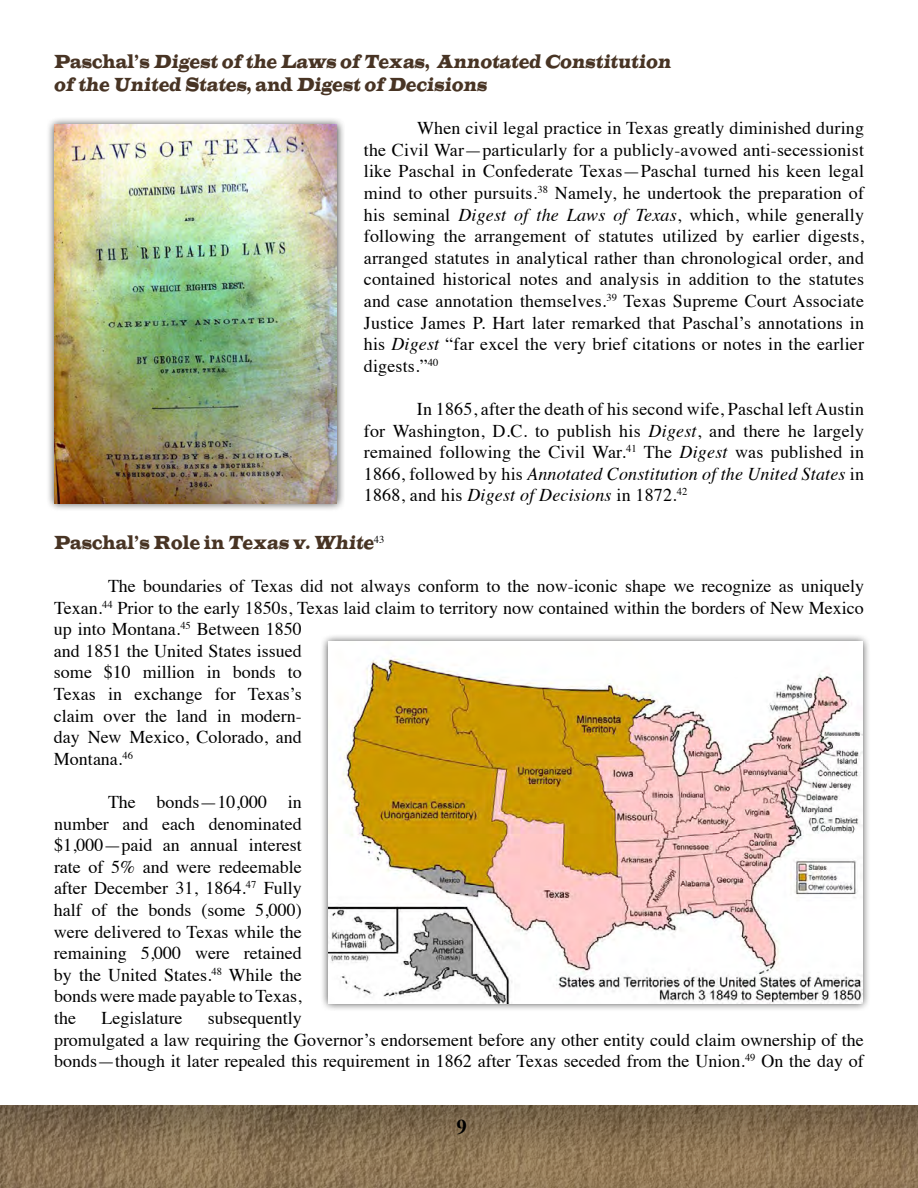
<style>
.page{position:relative;width:918px;height:1188px;background:#fff}
.page>*{position:absolute;margin:0;border:0;box-sizing:border-box;transform-origin:0 0}
.t1{font:700 21px "Times New Roman";color:#000}
.t2{font:19.5px/23.4px "Latin Wide";letter-spacing:.01em;color:#483424;scale:.6 1}
.t3{font:18px/21.6px "Times";color:#000;text-align:justify}
.s1{font-style:italic}
</style>
<div class="page">
<div style="left:0;top:1095px;width:918px;height:93px;background:#000;opacity:.5"></div>
<div style="left:45px;top:116px;width:300px;height:396px;background:#000;opacity:.75"></div>
<img style="left:54px;top:125px;width:283px;height:378px">
<div style="left:320px;top:633px;width:551px;height:379px;background:#000;opacity:.75"></div>
<img style="left:329px;top:642px;width:534px;height:361px">
<p class="t2" style="left:54px;top:49px;width:1034px">P a s c h a l ’ s Digest of the Laws of Texas, Annotated Constitution of the United States, a n d Digest of Decisions</p>
<p class="t3" style="left:364px;top:116px;width:502px;text-indent:53px">When civil legal practice in Texas greatly diminished during the Civil War—particularly for a publicly-avowed anti-secessionist like Paschal in Confederate Texas—Paschal turned his keen legal mind to other pursuits.<sup>38</sup> Namely, he undertook the preparation of his seminal <span class="s1">Digest of the Laws of Texas</span>, which, while generally following the arrangement of statutes utilized by earlier digests, arranged statutes in analytical rather than chronological order, and contained historical notes and analysis in addition to the statutes and case annotation themselves.<sup>39</sup> Texas Supreme Court Associate Justice James P. Hart later remarked that Paschal’s annotations in his <span class="s1">Digest</span> “far excel the very brief citations or notes in the earlier digests.”<sup>40</sup></p>
<p class="t3" style="left:364px;top:397px;width:502px;text-indent:53px">In 1865, after the death of his second wife, Paschal left Austin for Washington, D.C. to publish his <span class="s1">Digest</span>, and there he largely remained following the Civil War.<sup>41</sup> The <span class="s1">Digest</span> was published in 1866, followed by his <span class="s1">Annotated Constitution of the United States</span> in 1868, and his <span class="s1">Digest of Decisions</span> in 1872.<sup>42</sup></p>
<p class="t2" style="left:54px;top:530px;width:552px">Paschal’s Role in Texas v. White<sup>43</sup></p>
<p class="t3" style="left:54px;top:574px;width:812px;text-align:left;text-indent:54px">The boundaries of Texas did not always conform to the now-iconic shape we recognize as uniquely Texan.<sup>44</sup> Prior to the early 1850s, Texas laid claim to territory now contained within the borders of New Mexico up into Montana.<sup>45</sup> Between 1850<br>and 1851 the United States issued<br>some $10 million in bonds to<br>Texas in exchange for Texas’s<br>claim over the land in modern-<br>day New Mexico, Colorado, and<br>Montana.<sup>46</sup></p>
<p class="t3" style="left:54px;top:790px;width:249px;text-indent:54px">The bonds—10,000 in number and each denominated $1,000—paid an annual interest rate of 5% and were redeemable after December 31, 1864.<sup>47</sup> Fully half of the bonds (some 5,000) were delivered to Texas while the remaining 5,000 were retained by the United States.<sup>48</sup> While the bonds were made payable to Texas, the</p>
<p class="t3" style="left:54px;top:1006px;width:811px;text-align:left;text-indent:154px">subsequently<br>promulgated a law requiring the Governor’s endorsement before any other entity could claim ownership of the bonds—though it later repealed this requirement in 1862 after Texas seceded from the Union.<sup>49</sup> On the day of</p>
<p class="t3" style="left:101px;top:1006px;width:82px">Legislature</p>
<p class="t1" style="left:457px;top:1112px;width:12px">9</p>
</div>
